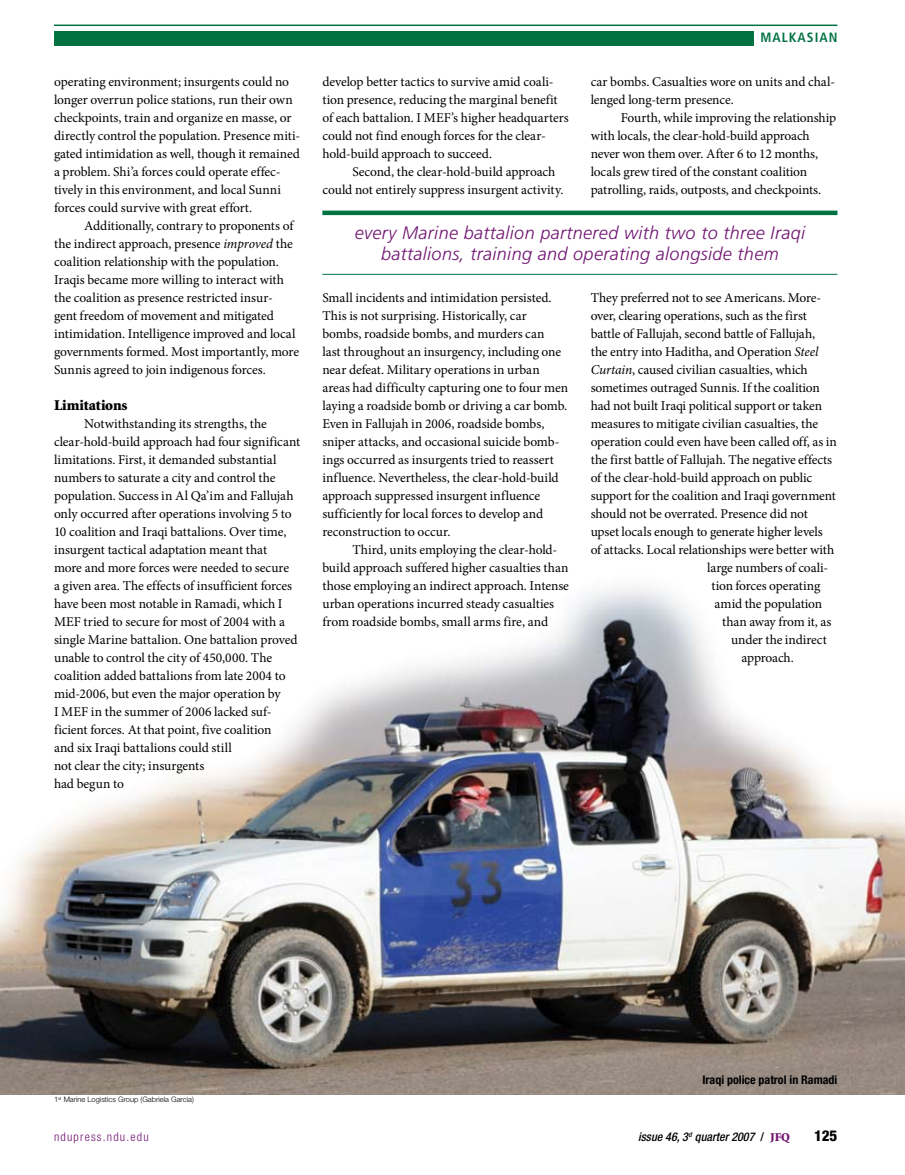
<style>
.page{position:relative;width:905px;height:1175px;background:#fff}
.page>*{position:absolute;margin:0;border:0;box-sizing:border-box;transform-origin:0 0}
.t1{font:italic 300 18px/21px "Frutiger LT Std";letter-spacing:.02em;color:#701471;text-align:center}
.t2{font:900 15px "Minion Std";letter-spacing:-.01em;color:#000}
.t3{font:800 condensed 15px "Helvetica Neue LT Std";color:#000}
.t4{font:13.5px/18px "Minion Pro";letter-spacing:-.01em;color:#000}
.t5{font:700 condensed 13.5px "Frutiger LT Std";letter-spacing:.075em;color:#007242}
.t6{font:italic 500 condensed 12px "Helvetica Neue LT Std";color:#000}
.t7{font:700 condensed 12px "Helvetica Neue LT Std";color:#000}
.t8{font:300 condensed 12px "Helvetica Neue LT Std";letter-spacing:.1em;color:#701471}
.t9{font:300 7.5px "Helvetica Neue LT Std";color:#000}
.s1{font-style:italic}
.s2{font-style:normal}
.s3{font-family:"Minion Std";font-weight:900;font-style:normal;font-stretch:normal;color:#701471}
</style>
<div class="page">
<hr style="left:54px;top:25px;width:783px;height:1px;background:#007242">
<div style="left:54px;top:31px;width:700px;height:15px;background:#007242"></div>
<img style="left:0;top:587px;width:904px;height:507px">
<hr style="left:322px;top:211px;width:515px;height:4px;background:#007242">
<hr style="left:322px;top:274px;width:515px;height:1px;background:#007242">
<p class="t4" style="left:54px;top:72px;width:248px">operating environment; insurgents could no longer overrun police stations, run their own checkpoints, train and organize en masse, or directly control the population. Presence miti&shy;gated intimidation as well, though it remained a problem. Shi’a forces could operate effec&shy;tively in this environment, and local Sunni forces could survive with great effort.</p>
<p class="t4" style="left:54px;top:216px;width:246px;text-indent:30px">Additionally, contrary to proponents of the indirect approach, presence <span class="s1">improved</span> the coalition relationship with the population.<br>Iraqis became more willing to interact with the coalition as presence restricted insur&shy;gent freedom of movement and mitigated intimidation. Intelligence improved and local governments formed. Most importantly, more Sunnis agreed to join indigenous forces.</p>
<p class="t2" style="left:54px;top:397px;width:75px">Limitations</p>
<p class="t4" style="left:54px;top:414px;width:248px;text-indent:30px">Notwithstanding its strengths, the clear-hold-build approach had four significant limitations. First, it demanded substantial numbers to saturate a city and control the population. Success in Al Qa’im and Fallujah only occurred after operations involving 5 to 10 coalition and Iraqi battalions. Over time, insurgent tactical adaptation meant that<br>more and more forces were needed to secure<br>a given area. The effects of insufficient forces have been most notable in Ramadi, which I MEF tried to secure for most of 2004 with a single Marine battalion. One battalion proved unable to control the city of 450,000. The coalition added battalions from late 2004 to mid-2006, but even the major operation by<br>I MEF in the summer of 2006 lacked suf&shy;ficient forces. At that point, five coalition<br>and six Iraqi battalions could still<br>not clear the city; insurgents<br>had begun to</p>
<p class="t4" style="left:322px;top:72px;width:248px">develop better tactics to survive amid coali&shy;tion presence, reducing the marginal benefit of each battalion. I MEF’s higher headquarters could not find enough forces for the clear&shy;hold-build approach to succeed.</p>
<p class="t4" style="left:322px;top:162px;width:242px;text-indent:30px">Second, the clear-hold-build approach could not entirely suppress insurgent activity.</p>
<p class="t5" style="left:760px;top:30px;width:78px">MALKASIAN</p>
<p class="t4" style="left:590px;top:72px;width:246px">car bombs. Casualties wore on units and chal&shy;lenged long-term presence.</p>
<p class="t4" style="left:590px;top:108px;width:247px;text-indent:30px">Fourth, while improving the relationship with locals, the clear-hold-build approach never won them over. After 6 to 12 months, locals grew tired of the constant coalition patrolling, raids, outposts, and checkpoints.</p>
<h1 class="t1" style="left:355px;top:223px;width:452px">every Marine battalion partnered with two to three Iraqi battalions, training and operating alongside them</h1>
<p class="t4" style="left:322px;top:288px;width:247px">Small incidents and intimidation persisted.<br>This is not surprising. Historically, car bombs, roadside bombs, and murders can<br>last throughout an insurgency, including one near defeat. Military operations in urban areas had difficulty capturing one to four men laying a roadside bomb or driving a car bomb.<br>Even in Fallujah in 2006, roadside bombs, sniper attacks, and occasional suicide bomb&shy;ings occurred as insurgents tried to reassert influence. Nevertheless, the clear-hold-build approach suppressed insurgent influence sufficiently for local forces to develop and reconstruction to occur.</p>
<p class="t4" style="left:322px;top:540px;width:248px;text-indent:30px">Third, units employing the clear-hold&shy;build approach suffered higher casualties than those employing an indirect approach. Intense urban operations incurred steady casualties from roadside bombs, small arms fire, and</p>
<p class="t4" style="left:590px;top:288px;width:232px">They preferred not to see Americans. More-</p>
<p class="t4" style="left:590px;top:306px;width:218px">over, clearing operations, such as the first</p>
<p class="t4" style="left:590px;top:324px;width:226px">battle of Fallujah, second battle of Fallujah,</p>
<p class="t4" style="left:590px;top:342px;width:229px">the entry into Haditha, and Operation <span class="s1">Steel</span></p>
<p class="t4" style="left:590px;top:360px;width:219px"><span class="s1">Curtain</span>, caused civilian casualties, which</p>
<p class="t4" style="left:590px;top:378px;width:231px">sometimes outraged Sunnis. If the coalition</p>
<p class="t4" style="left:590px;top:396px;width:233px">had not built Iraqi political support or taken</p>
<p class="t4" style="left:590px;top:414px;width:229px">measures to mitigate civilian casualties, the</p>
<p class="t4" style="left:590px;top:432px;width:248px">operation could even have been called off, as in</p>
<p class="t4" style="left:590px;top:450px;width:243px">the first battle of Fallujah. The negative effects</p>
<p class="t4" style="left:590px;top:468px;width:223px">of the clear-hold-build approach on public</p>
<p class="t4" style="left:590px;top:486px;width:246px">support for the coalition and Iraqi government</p>
<p class="t4" style="left:590px;top:504px;width:218px">should not be overrated. Presence did not</p>
<p class="t4" style="left:590px;top:522px;width:233px">upset locals enough to generate higher levels</p>
<p class="t4" style="left:590px;top:540px;width:245px">of attacks. Local relationships were better with</p>
<p class="t4" style="left:707px;top:558px;width:123px">large numbers of coali-</p>
<p class="t4" style="left:711px;top:576px;width:110px">tion forces operating</p>
<p class="t4" style="left:714px;top:594px;width:109px">amid the population</p>
<p class="t4" style="left:722px;top:612px;width:111px">than away from it, as</p>
<p class="t4" style="left:731px;top:630px;width:97px">under the indirect</p>
<p class="t4" style="left:741px;top:648px;width:54px">approach.</p>
<p class="t9" style="left:54px;top:1095px;width:141px">1<sup>st</sup> Marine Logistics Group (Gabriela Garcia)</p>
<p class="t7" style="left:702px;top:1072px;width:136px">Iraqi police patrol in Ramadi</p>
<p class="t8" style="left:54px;top:1129px;width:96px">ndupress.ndu.edu</p>
<p class="t6" style="left:638px;top:1129px;width:153px">issue 46, 3<sup>d</sup> quarter 2007 <span class="s2">/</span> <span class="s3">JFQ</span></p>
<p class="t3" style="left:814px;top:1126px;width:25px">125</p>
</div>
